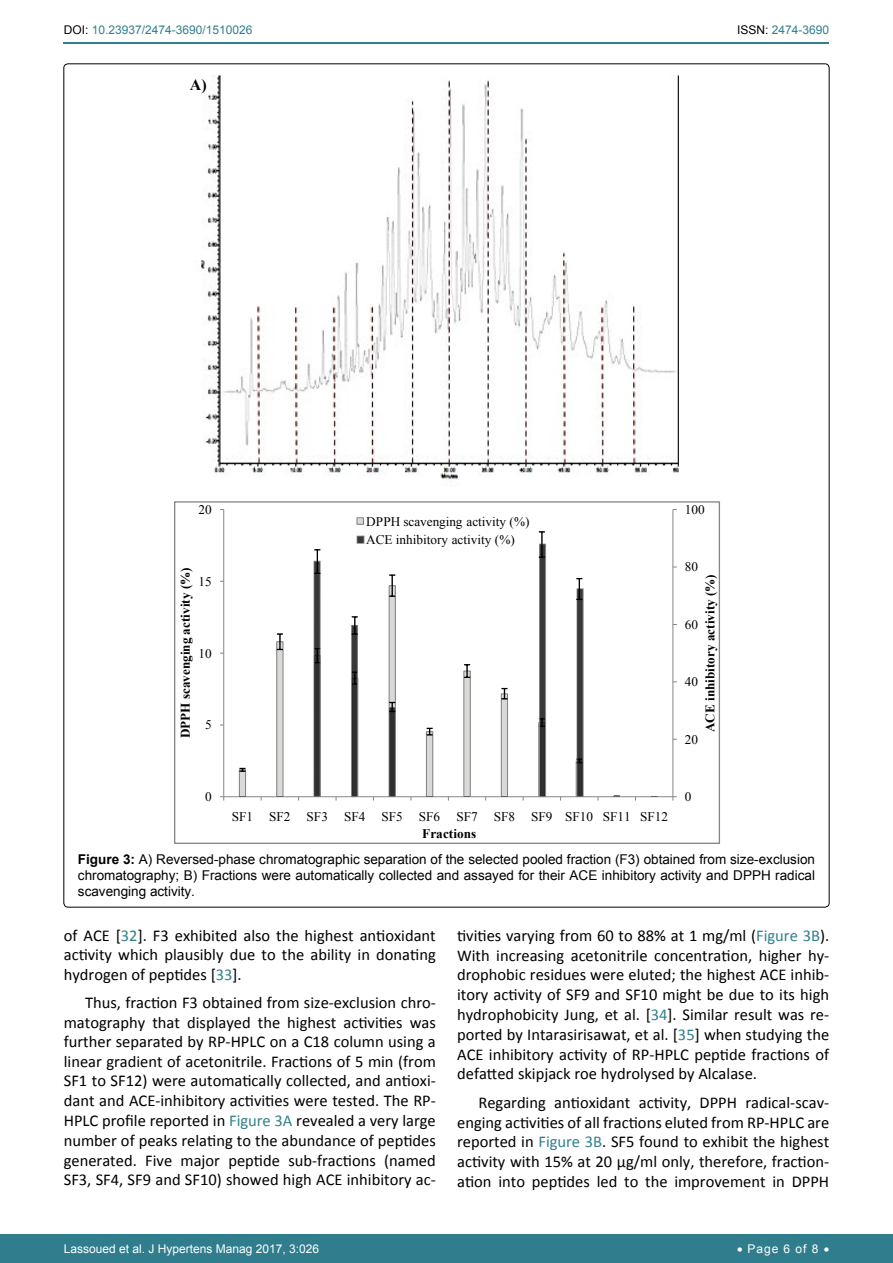
<style>
.page{position:relative;width:893px;height:1263px;background:#fff}
.page>*{position:absolute;margin:0;border:0;box-sizing:border-box;transform-origin:0 0}
.t1{font:16.5px/19.6px "Calibri";color:#000;text-align:justify}
.t2{font:700 15.9px "Times New Roman";color:#010101}
.t3{font:13.5px/16.2px "Arial";color:#000;text-align:justify}
.t4{font:13.2px/18.8px "Times New Roman";color:#010101}
.t5{font:700 13.2px "Times New Roman";color:#010101}
.t6{font:12px "Arial";color:#fff}
.t7{font:12px "Arial";color:#30808d}
.s1{color:#000}
.s2{font-weight:700}
.s3{color:#30808d}
</style>
<div class="page">
<hr style="left:64px;top:42px;width:765px;height:2px;background:#30808d">
<div style="left:0;top:1234px;width:893px;height:29px;background:#307d8d"></div>
<img style="left:198px;top:75px;width:481px;height:405px">
<div style="left:239px;top:770px;width:7px;height:27px;background:#d9d9d8"></div>
<div style="left:239px;top:769px;width:7px;height:28px;border:1px solid #808080"></div>
<div style="left:277px;top:642px;width:6px;height:155px;background:#d9d9d8"></div>
<div style="left:276px;top:641px;width:7px;height:156px;border:1px solid #808080"></div>
<svg style="left:240px;top:768px;width:5px;height:4px"></svg>
<svg style="left:277px;top:633px;width:6px;height:17px"></svg>
<img style="left:313px;top:544px;width:270px;height:252px">
<svg style="left:314px;top:549px;width:6px;height:25px"></svg>
<svg style="left:352px;top:616px;width:6px;height:19px"></svg>
<svg style="left:389px;top:702px;width:6px;height:10px"></svg>
<hr style="left:541px;top:532px;width:2px;height:25px;background:#010101">
<svg style="left:576px;top:578px;width:6px;height:22px"></svg>
<hr style="left:672px;top:509px;width:1px;height:288px;background:#868686">
<hr style="left:223px;top:509px;width:1px;height:288px;background:#868686">
<hr style="left:224px;top:796px;width:449px;height:1px;background:#868686">
<svg style="left:672px;top:796px;width:5px;height:4px"></svg>
<svg style="left:358px;top:519px;width:4px;height:4px"></svg>
<div style="left:356px;top:517px;width:8px;height:8px;border:1px solid #808080"></div>
<svg style="left:356px;top:536px;width:8px;height:8px"></svg>
<p class="t7" style="left:64px;top:22px;width:190px"><span class="s1">DOI:</span> 10.23937/2474-3690/1510026</p>
<p class="t7" style="left:737px;top:22px;width:94px"><span class="s1">ISSN:</span> 2474-3690</p>
<p class="t2" style="left:190px;top:73px;width:18px">A)</p>
<p class="t4" style="left:198px;top:500px;width:15px">20</p>
<p class="t5" style="left:176px;top:738px;width:172px;rotate:-90deg">DPPH scavenging activity (%)</p>
<p class="t4" style="left:198px;top:572px;width:15px">15</p>
<p class="t4" style="left:198px;top:643px;width:15px">10</p>
<p class="t4" style="left:205px;top:715px;width:8px">5</p>
<p class="t4" style="left:205px;top:787px;width:8px">0</p>
<p class="t4" style="left:366px;top:512px;width:165px">DPPH scavenging activity (%)<br>ACE inhibitory activity (%)</p>
<p class="t4" style="left:685px;top:500px;width:21px">100</p>
<p class="t4" style="left:685px;top:557px;width:15px">80</p>
<p class="t4" style="left:685px;top:615px;width:15px">60</p>
<p class="t4" style="left:685px;top:672px;width:15px">40</p>
<p class="t4" style="left:685px;top:730px;width:15px">20</p>
<p class="t5" style="left:701px;top:732px;width:159px;rotate:-90deg">ACE inhibitory activity (%)</p>
<p class="t4" style="left:232px;top:807px;width:438px">SF1 SF2 SF3 SF4 SF5 SF6 SF7 SF8 SF9 SF10 SF11 SF12</p>
<p class="t5" style="left:422px;top:824px;width:55px">Fractions</p>
<p class="t4" style="left:685px;top:787px;width:8px">0</p>
<p class="t3" style="left:78px;top:851px;width:739px"><span class="s2">Figure 3:</span> A) Reversed-phase chromatographic separation of the selected pooled fraction (F3) obtained from size-exclusion chromatography; B) Fractions were automatically collected and assayed for their ACE inhibitory activity and DPPH radical scavenging activity.</p>
<p class="t1" style="left:64px;top:925px;width:374px">of ACE [<span class="s3">32</span>]. F3 exhibited also the highest antioxidant activity which plausibly due to the ability in donating hydrogen of peptides [<span class="s3">33</span>].</p>
<p class="t1" style="left:64px;top:993px;width:374px;text-indent:21px">Thus, fraction F3 obtained from size-exclusion chro&shy;matography that displayed the highest activities was further separated by RP-HPLC on a C18 column using a linear gradient of acetonitrile. Fractions of 5 min (from SF1 to SF12) were automatically collected, and antioxi&shy;dant and ACE-inhibitory activities were tested. The RP-HPLC profile reported in <span class="s3">Figure 3A</span> revealed a very large number of peaks relating to the abundance of peptides generated. Five major peptide sub-fractions (named SF3, SF4, SF9 and SF10) showed high ACE inhibitory ac-</p>
<p class="t1" style="left:457px;top:925px;width:374px">tivities varying from 60 to 88% at 1 mg/ml (<span class="s3">Figure 3B</span>).<br>With increasing acetonitrile concentration, higher hy&shy;drophobic residues were eluted; the highest ACE inhib&shy;itory activity of SF9 and SF10 might be due to its high hydrophobicity Jung, et al. [<span class="s3">34</span>]. Similar result was re&shy;ported by Intarasirisawat, et al. [<span class="s3">35</span>] when studying the ACE inhibitory activity of RP-HPLC peptide fractions of defatted skipjack roe hydrolysed by Alcalase.</p>
<p class="t1" style="left:457px;top:1092px;width:374px;text-indent:21px">Regarding antioxidant activity, DPPH radical-scav&shy;enging activities of all fractions eluted from RP-HPLC are reported in <span class="s3">Figure 3B</span>. SF5 found to exhibit the highest activity with 15% at 20 µg/ml only, therefore, fraction&shy;ation into peptides led to the improvement in DPPH</p>
<p class="t6" style="left:64px;top:1241px;width:257px">Lassoued et al. J Hypertens Manag 2017, 3:026</p>
<p class="t6" style="left:737px;top:1241px;width:94px">• Page 6 of 8 •</p>
</div>
